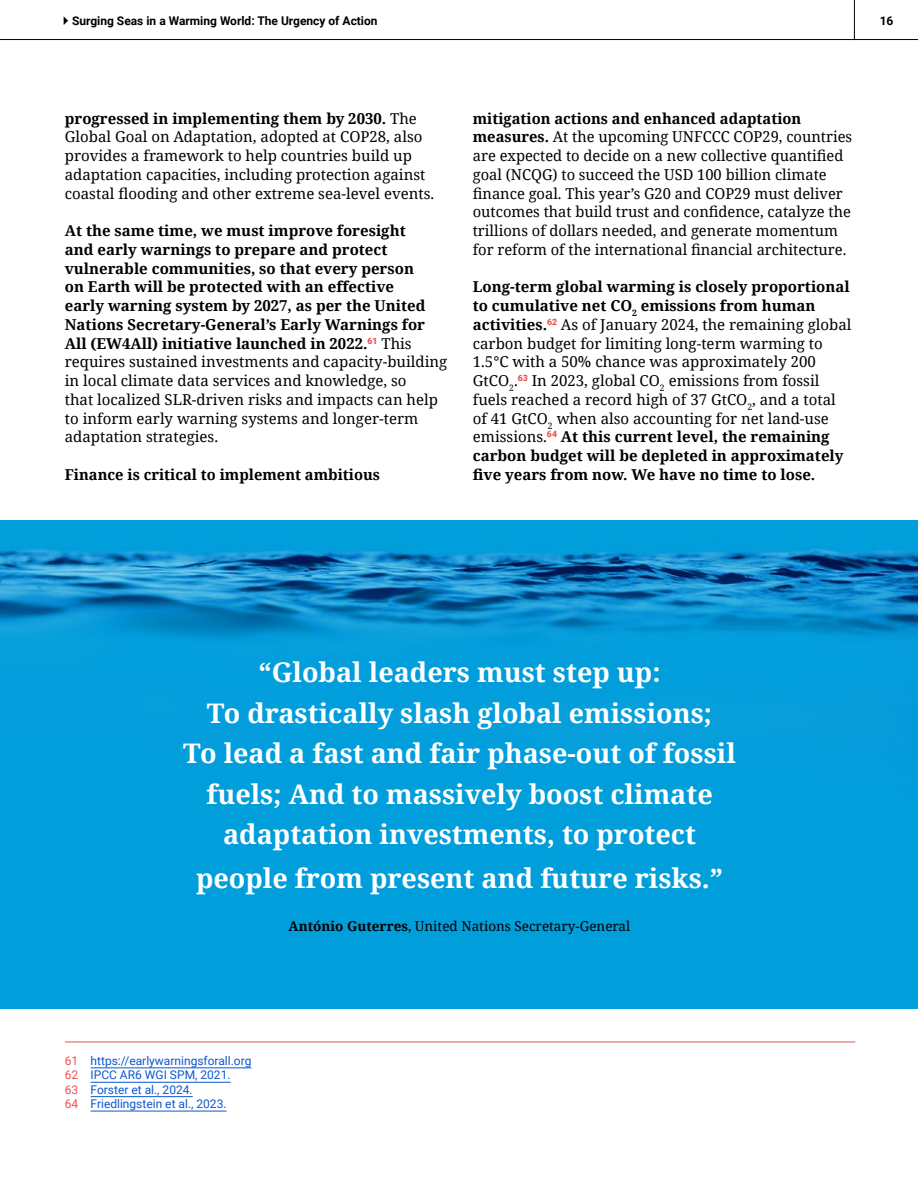
<style>
.page{position:relative;width:918px;height:1188px;background:#fff}
.page>*{position:absolute;margin:0;border:0;box-sizing:border-box;transform-origin:0 0}
.t1{font:700 27px/40.5px "Noto Serif";color:#fff;text-align:center}
.t2{font:15px/18.8px "Noto Serif";color:#000}
.t3{font:700 15px/18.8px "Noto Serif";color:#000}
.t4{font:13.5px "Noto Serif";color:#000}
.t5{font:12px/14.4px "Roboto";color:#0b57d0}
.t6{font:700 12px "Roboto";color:#000}
.s1{font-weight:700}
.s2{font-weight:400}
.s3{color:#ec5153}
</style>
<div class="page">
<hr style="left:854px;top:0;width:1px;height:40px;background:#000">
<hr style="left:0;top:39px;width:918px;height:1px;background:#000">
<hr style="left:65px;top:1042px;width:790px;height:1px;background:#ec5153">
<hr style="left:91px;top:1067px;width:160px;height:1px;background:#0b57d0">
<hr style="left:91px;top:1082px;width:140px;height:1px;background:#0b57d0">
<hr style="left:91px;top:1096px;width:102px;height:1px;background:#0b57d0">
<hr style="left:91px;top:1111px;width:136px;height:1px;background:#0b57d0">
<img style="left:1px;top:520px;width:916px;height:488px">
<p class="t6" style="left:72px;top:13px;width:307px">Surging Seas in a Warming World: The Urgency of Action</p>
<p class="t6" style="left:880px;top:13px;width:15px">16</p>
<p class="t2" style="left:65px;top:108px;width:371px"><span class="s1">progressed in implementing them by 2030.</span> The Global Goal on Adaptation, adopted at COP28, also provides a framework to help countries build up adaptation capacities, including protection against coastal flooding and other extreme sea-level events.</p>
<p class="t3" style="left:65px;top:221px;width:384px">At the same time, we must improve foresight<br>and early warnings to prepare and protect vulnerable communities, so that every person<br>on Earth will be protected with an effective<br>early warning system by 2027, as per the United Nations Secretary-General’s Early Warnings for All (EW4All) initiative launched in 2022.<sup>61</sup> <span class="s2">This requires sustained investments and capacity-building in local climate data services and knowledge, so<br>that localized SLR-driven risks and impacts can help to inform early warning systems and longer-term adaptation strategies.</span></p>
<p class="t3" style="left:65px;top:465px;width:317px">Finance is critical to implement ambitious</p>
<p class="t2" style="left:473px;top:108px;width:381px"><span class="s1">mitigation actions and enhanced adaptation measures.</span> At the upcoming UNFCCC COP29, countries are expected to decide on a new collective quantified goal (NCQG) to succeed the USD 100 billion climate finance goal. This year’s G20 and COP29 must deliver outcomes that build trust and confidence, catalyze the trillions of dollars needed, and generate momentum for reform of the international financial architecture.</p>
<p class="t2" style="left:473px;top:277px;width:380px"><span class="s1">Long-term global warming is closely proportional to cumulative net CO</span><sub>2</sub> <span class="s1">emissions from human activities.</span><sup>62</sup> As of January 2024, the remaining global carbon budget for limiting long-term warming to 1.5°C with a 50% chance was approximately 200<br>GtCO<sub>2</sub>.<sup>63</sup> In 2023, global CO<sub>2</sub> emissions from fossil fuels reached a record high of 37 GtCO<sub>2</sub>, and a total of 41 GtCO<sub>2</sub> when also accounting for net land-use emissions.<sup>64</sup> <span class="s1">At this current level, the remaining carbon budget will be depleted in approximately five years from now. We have no time to lose.</span></p>
<h1 class="t1" style="left:183px;top:652px;width:554px">“Global leaders must step up:<br>To drastically slash global emissions;<br>To lead a fast and fair phase-out of fossil fuels; And to massively boost climate adaptation investments, to protect</h1>
<h1 class="t1" style="left:196px;top:857px;width:529px">people from present and future risks.”</h1>
<p class="t4" style="left:289px;top:917px;width:343px"><span class="s1">António Guterres</span>, United Nations Secretary-General</p>
<p class="t5" style="left:65px;top:1053px;width:188px"><span class="s3">61</span> https://earlywarningsforall.org<br><span class="s3">62</span> IPCC AR6 WGI SPM, 2021.<br><span class="s3">63</span> Forster et al., 2024.<br><span class="s3">64</span> Friedlingstein et al., 2023.</p>
</div>
